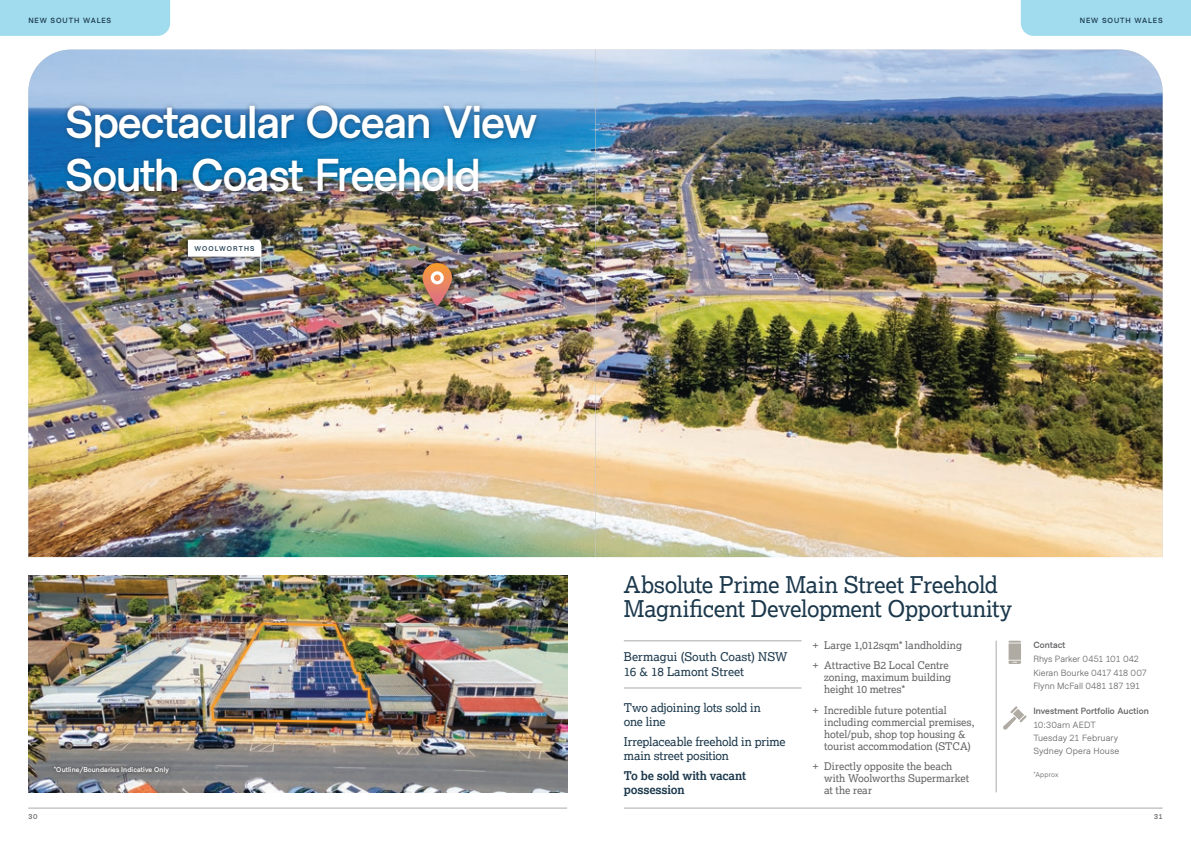
<style>
.page{position:relative;width:1191px;height:842px;background:#fff}
.page>*{position:absolute;margin:0;border:0;box-sizing:border-box;transform-origin:0 0}
.t1{font:700 46px/53px "Metro Sans";letter-spacing:-.025em;color:#fff}
.t2{font:23px/24px "Lexia";letter-spacing:-.015em;color:#1a374b}
.t3{font:12px/14px "Lexia";letter-spacing:-.01em;color:#1a374b}
.t4{font:700 12px/14px "Lexia";letter-spacing:-.015em;color:#1a374b}
.t5{font:10.5px/12px "Lexia";letter-spacing:-.005em;color:#636366}
.t6{font:9px/13.8px "Metro Sans";color:#636366}
.t7{font:700 9px "Metro Sans";letter-spacing:.01em;color:#636366}
.t8{font:700 7.5px "Metro Sans";letter-spacing:.12em;color:#1a374b}
.t9{font:700 7px "Metro Sans";letter-spacing:.02em;color:#fff}
.t10{font:700 7px "Metro Sans";letter-spacing:.165em;color:#1a374b}
.t11{font:7px "Metro Sans";letter-spacing:.015em;color:#636366}
.t12{font:700 7px "Metro Sans";color:#636366}
</style>
<div class="page">
<img style="left:28px;top:50px;width:567px;height:507px">
<div style="left:419px;top:260px;width:42px;height:55px;background:#231f20;opacity:.5"></div>
<svg style="left:422px;top:263px;width:30px;height:43px"></svg>
<div style="left:182px;top:234px;width:85px;height:44px;background:#231f20;opacity:.75"></div>
<img style="left:188px;top:240px;width:74px;height:33px">
<img style="left:28px;top:575px;width:539px;height:217px">
<div style="left:209px;top:620px;width:166px;height:105px;background:#f89c28;opacity:.67"></div>
<img style="left:209px;top:622px;width:164px;height:102px">
<div style="left:62px;top:100px;width:479px;height:97px;background:#231f20;opacity:.42"></div>
<div style="left:49px;top:762px;width:125px;height:17px;background:#231f20;opacity:.75"></div>
<hr style="left:28px;top:808px;width:539px;height:1px;background:#a8a9ad">
<div style="left:0;top:0;width:170px;height:36px;background:#a1dcee"></div>
<img style="left:595px;top:50px;width:567px;height:507px">
<hr style="left:996px;top:641px;width:1px;height:151px;background:#a8a9ad">
<svg style="left:1008px;top:641px;width:13px;height:23px"></svg>
<svg style="left:1003px;top:706px;width:23px;height:24px"></svg>
<hr style="left:624px;top:641px;width:177px;height:1px;background:#a8a9ad">
<hr style="left:624px;top:688px;width:177px;height:1px;background:#a8a9ad">
<hr style="left:624px;top:808px;width:538px;height:1px;background:#a8a9ad">
<div style="left:1020px;top:0;width:171px;height:36px;background:#a1dcee"></div>
<p class="t8" style="left:28px;top:16px;width:84px">NEW SOUTH WALES</p>
<h1 class="t1" style="left:65px;top:98px;width:473px">Spectacular Ocean View<br>South Coast Freehold</h1>
<p class="t10" style="left:194px;top:244px;width:61px">WOOLWORTHS</p>
<p class="t8" style="left:1079px;top:16px;width:84px">NEW SOUTH WALES</p>
<p class="t9" style="left:54px;top:766px;width:116px">*Outline/Boundaries Indicative Only</p>
<h2 class="t2" style="left:624px;top:572px;width:390px">Absolute Prime Main Street Freehold<br>Magnificent Development Opportunity</h2>
<p class="t3" style="left:624px;top:648px;width:165px;line-height:15px">Bermagui (South Coast) NSW<br>16 &amp; 18 Lamont Street</p>
<p class="t3" style="left:624px;top:701px;width:138px">Two adjoining lots sold in one line</p>
<p class="t3" style="left:624px;top:734px;width:163px">Irreplaceable freehold in prime main street position</p>
<p class="t4" style="left:624px;top:768px;width:124px">To be sold with vacant possession</p>
<p class="t5" style="left:813px;top:634px;width:151px;line-height:20.5px">+ Large 1,012sqm* landholding + Attractive B2 Local Centre</p>
<p class="t5" style="left:824px;top:671px;width:129px">zoning, maximum building height 10 metres*</p>
<p class="t5" style="left:824px;top:704px;width:152px;text-indent:-11px">+ Incredible future potential including commercial premises, hotel/pub, shop top housing &amp; tourist accommodation (STCA)</p>
<p class="t5" style="left:824px;top:760px;width:146px;text-indent:-11px">+ Directly opposite the beach with Woolworths Supermarket at the rear</p>
<p class="t7" style="left:1033px;top:639px;width:34px">Contact</p>
<p class="t6" style="left:1033px;top:652px;width:115px">Rhys Parker 0451 101 042<br>Kieran Bourke 0417 418 007<br>Flynn McFall 0481 187 191</p>
<p class="t7" style="left:1033px;top:705px;width:117px">Investment Portfolio Auction</p>
<p class="t6" style="left:1033px;top:719px;width:88px;line-height:13px">10:30am AEDT<br>Tuesday 21 February<br>Sydney Opera House</p>
<p class="t11" style="left:1033px;top:770px;width:27px">*Approx</p>
<p class="t12" style="left:28px;top:813px;width:11px">30</p>
<p class="t12" style="left:1154px;top:813px;width:10px">31</p>
</div>
